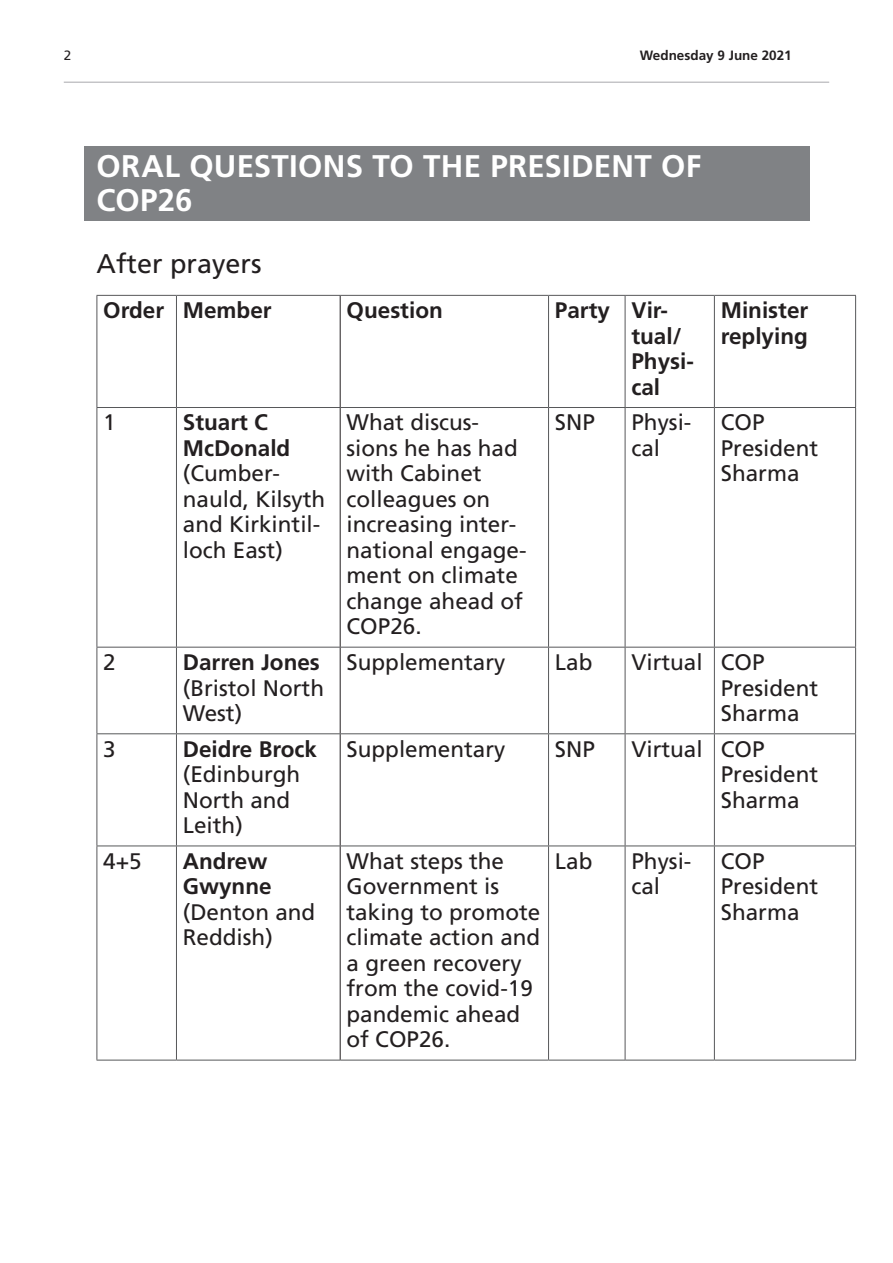
<style>
.page{position:relative;width:893px;height:1263px;background:#fff}
.page>*{position:absolute;margin:0;border:0;box-sizing:border-box;transform-origin:0 0}
.Heading2Grey{font:700 31.2px/34.3px "Frutiger LT Std";letter-spacing:.005em;color:#fff}
.t1{font:27px "Frutiger LT Std";color:#231f20}
.Member{font:22.5px/25.5px "Frutiger LT Std";color:#231f20}
.BoldTimingHeading{font:700 22.5px/25.5px "Frutiger LT Std";color:#231f20}
.t2{font:700 13.5px "Frutiger LT Std";color:#231f20}
.t3{font:13.5px "Frutiger LT Std";color:#231f20}
.s1{font-weight:700}
</style>
<div class="page">
<hr style="left:64px;top:82px;width:765px;height:1px;background:#a8a9ad">
<div style="left:84px;top:147px;width:725px;height:74px;background:#808285"></div>
<hr style="left:97px;top:295px;width:79px;height:1px;background:#57585a">
<hr style="left:97px;top:296px;width:1px;height:111px;background:#57585a">
<hr style="left:176px;top:295px;width:164px;height:1px;background:#57585a">
<hr style="left:176px;top:296px;width:1px;height:111px;background:#57585a">
<hr style="left:340px;top:295px;width:209px;height:1px;background:#57585a">
<hr style="left:549px;top:295px;width:76px;height:1px;background:#57585a">
<hr style="left:548px;top:296px;width:1px;height:111px;background:#57585a">
<hr style="left:625px;top:295px;width:89px;height:1px;background:#57585a">
<hr style="left:625px;top:296px;width:1px;height:111px;background:#57585a">
<hr style="left:714px;top:295px;width:142px;height:1px;background:#57585a">
<hr style="left:714px;top:296px;width:1px;height:111px;background:#57585a">
<hr style="left:855px;top:296px;width:1px;height:111px;background:#57585a">
<hr style="left:97px;top:407px;width:79px;height:1px;background:#57585a">
<hr style="left:97px;top:408px;width:1px;height:239px;background:#57585a">
<hr style="left:176px;top:407px;width:164px;height:1px;background:#57585a">
<hr style="left:176px;top:408px;width:1px;height:239px;background:#57585a">
<hr style="left:340px;top:407px;width:209px;height:1px;background:#57585a">
<hr style="left:549px;top:407px;width:76px;height:1px;background:#57585a">
<hr style="left:548px;top:408px;width:1px;height:239px;background:#57585a">
<hr style="left:625px;top:407px;width:89px;height:1px;background:#57585a">
<hr style="left:625px;top:408px;width:1px;height:239px;background:#57585a">
<hr style="left:714px;top:407px;width:142px;height:1px;background:#57585a">
<hr style="left:714px;top:408px;width:1px;height:239px;background:#57585a">
<hr style="left:855px;top:408px;width:1px;height:239px;background:#57585a">
<hr style="left:97px;top:647px;width:79px;height:1px;background:#57585a">
<hr style="left:97px;top:647px;width:1px;height:86px;background:#57585a">
<hr style="left:176px;top:647px;width:164px;height:1px;background:#57585a">
<hr style="left:176px;top:647px;width:1px;height:86px;background:#57585a">
<hr style="left:340px;top:647px;width:209px;height:1px;background:#57585a">
<hr style="left:549px;top:647px;width:76px;height:1px;background:#57585a">
<hr style="left:548px;top:647px;width:1px;height:86px;background:#57585a">
<hr style="left:625px;top:647px;width:89px;height:1px;background:#57585a">
<hr style="left:625px;top:647px;width:1px;height:86px;background:#57585a">
<hr style="left:714px;top:647px;width:142px;height:1px;background:#57585a">
<hr style="left:714px;top:647px;width:1px;height:86px;background:#57585a">
<hr style="left:855px;top:647px;width:1px;height:86px;background:#57585a">
<hr style="left:97px;top:733px;width:79px;height:1px;background:#57585a">
<hr style="left:97px;top:734px;width:1px;height:111px;background:#57585a">
<hr style="left:176px;top:733px;width:164px;height:1px;background:#57585a">
<hr style="left:176px;top:734px;width:1px;height:111px;background:#57585a">
<hr style="left:340px;top:733px;width:209px;height:1px;background:#57585a">
<hr style="left:549px;top:733px;width:76px;height:1px;background:#57585a">
<hr style="left:548px;top:734px;width:1px;height:111px;background:#57585a">
<hr style="left:625px;top:733px;width:89px;height:1px;background:#57585a">
<hr style="left:625px;top:734px;width:1px;height:111px;background:#57585a">
<hr style="left:714px;top:733px;width:142px;height:1px;background:#57585a">
<hr style="left:714px;top:734px;width:1px;height:111px;background:#57585a">
<hr style="left:855px;top:734px;width:1px;height:111px;background:#57585a">
<hr style="left:97px;top:845px;width:79px;height:1px;background:#57585a">
<hr style="left:97px;top:846px;width:1px;height:214px;background:#57585a">
<hr style="left:176px;top:845px;width:164px;height:1px;background:#57585a">
<hr style="left:176px;top:846px;width:1px;height:214px;background:#57585a">
<hr style="left:340px;top:845px;width:209px;height:1px;background:#57585a">
<hr style="left:549px;top:845px;width:76px;height:1px;background:#57585a">
<hr style="left:548px;top:846px;width:1px;height:214px;background:#57585a">
<hr style="left:625px;top:845px;width:89px;height:1px;background:#57585a">
<hr style="left:625px;top:846px;width:1px;height:214px;background:#57585a">
<hr style="left:714px;top:845px;width:142px;height:1px;background:#57585a">
<hr style="left:714px;top:846px;width:1px;height:214px;background:#57585a">
<hr style="left:855px;top:846px;width:1px;height:214px;background:#57585a">
<hr style="left:97px;top:1060px;width:79px;height:1px;background:#57585a">
<hr style="left:176px;top:1060px;width:164px;height:1px;background:#57585a">
<hr style="left:340px;top:1060px;width:209px;height:1px;background:#57585a">
<hr style="left:549px;top:1060px;width:76px;height:1px;background:#57585a">
<hr style="left:625px;top:1060px;width:89px;height:1px;background:#57585a">
<hr style="left:714px;top:1060px;width:142px;height:1px;background:#57585a">
<hr style="left:340px;top:296px;width:1px;height:111px;background:#231f20">
<hr style="left:340px;top:408px;width:1px;height:239px;background:#231f20">
<hr style="left:340px;top:647px;width:1px;height:86px;background:#231f20">
<hr style="left:340px;top:734px;width:1px;height:111px;background:#231f20">
<hr style="left:340px;top:846px;width:1px;height:214px;background:#231f20">
<p class="t3" style="left:64px;top:47px;width:9px">2</p>
<p class="t2" style="left:640px;top:48px;width:154px">Wednesday 9 June 2021</p>
<h2 class="Heading2Grey" style="left:97px;top:149px;width:606px">ORAL QUESTIONS TO THE PRESIDENT OF<br>COP26</h2>
<p class="t1" style="left:97px;top:248px;width:167px">After prayers</p>
<p class="BoldTimingHeading" style="left:103px;top:298px;width:62px">Order</p>
<p class="BoldTimingHeading" style="left:183px;top:298px;width:90px">Member</p>
<p class="BoldTimingHeading" style="left:347px;top:298px;width:98px">Question</p>
<p class="BoldTimingHeading" style="left:555px;top:298px;width:57px">Party</p>
<p class="BoldTimingHeading" style="left:631px;top:298px;width:64px">Vir&shy;tual/<br>Physi&shy;cal</p>
<p class="BoldTimingHeading" style="left:721px;top:298px;width:89px">Minister replying</p>
<p class="Member" style="left:103px;top:410px;width:14px">1</p>
<p class="Member" style="left:183px;top:410px;width:144px"><span class="s1">Stuart C<br>McDonald </span>(Cumber&shy;nauld, Kilsyth and Kirkintil&shy;loch East)</p>
<p class="Member" style="left:347px;top:410px;width:182px">What discus&shy;sions he has had with Cabinet colleagues on increasing inter&shy;national engage&shy;ment on climate change ahead of<br>COP26.</p>
<p class="Member" style="left:555px;top:410px;width:42px">SNP</p>
<p class="Member" style="left:631px;top:410px;width:62px">Physi&shy;cal</p>
<p class="Member" style="left:721px;top:410px;width:99px">COP<br>President<br>Sharma</p>
<p class="Member" style="left:103px;top:650px;width:14px">2</p>
<p class="Member" style="left:183px;top:650px;width:143px"><span class="s1">Darren Jones </span>(Bristol North<br>West)</p>
<p class="Member" style="left:347px;top:650px;width:160px">Supplementary</p>
<p class="Member" style="left:555px;top:650px;width:39px">Lab</p>
<p class="Member" style="left:631px;top:650px;width:73px">Virtual</p>
<p class="Member" style="left:721px;top:650px;width:99px">COP<br>President<br>Sharma</p>
<p class="Member" style="left:103px;top:736px;width:14px">3</p>
<p class="Member" style="left:183px;top:736px;width:136px"><span class="s1">Deidre Brock </span>(Edinburgh<br>North and<br>Leith)</p>
<p class="Member" style="left:347px;top:736px;width:160px">Supplementary</p>
<p class="Member" style="left:555px;top:736px;width:42px">SNP</p>
<p class="Member" style="left:631px;top:736px;width:73px">Virtual</p>
<p class="Member" style="left:721px;top:736px;width:99px">COP<br>President<br>Sharma</p>
<p class="Member" style="left:103px;top:848px;width:40px">4+5</p>
<p class="Member" style="left:183px;top:848px;width:134px"><span class="s1">Andrew<br>Gwynne </span>(Denton and<br>Reddish)</p>
<p class="Member" style="left:347px;top:848px;width:195px">What steps the<br>Government is taking to promote climate action and a green recovery from the covid-19 pandemic ahead of COP26.</p>
<p class="Member" style="left:555px;top:848px;width:39px">Lab</p>
<p class="Member" style="left:631px;top:848px;width:62px">Physi&shy;cal</p>
<p class="Member" style="left:721px;top:848px;width:99px">COP<br>President<br>Sharma</p>
</div>
